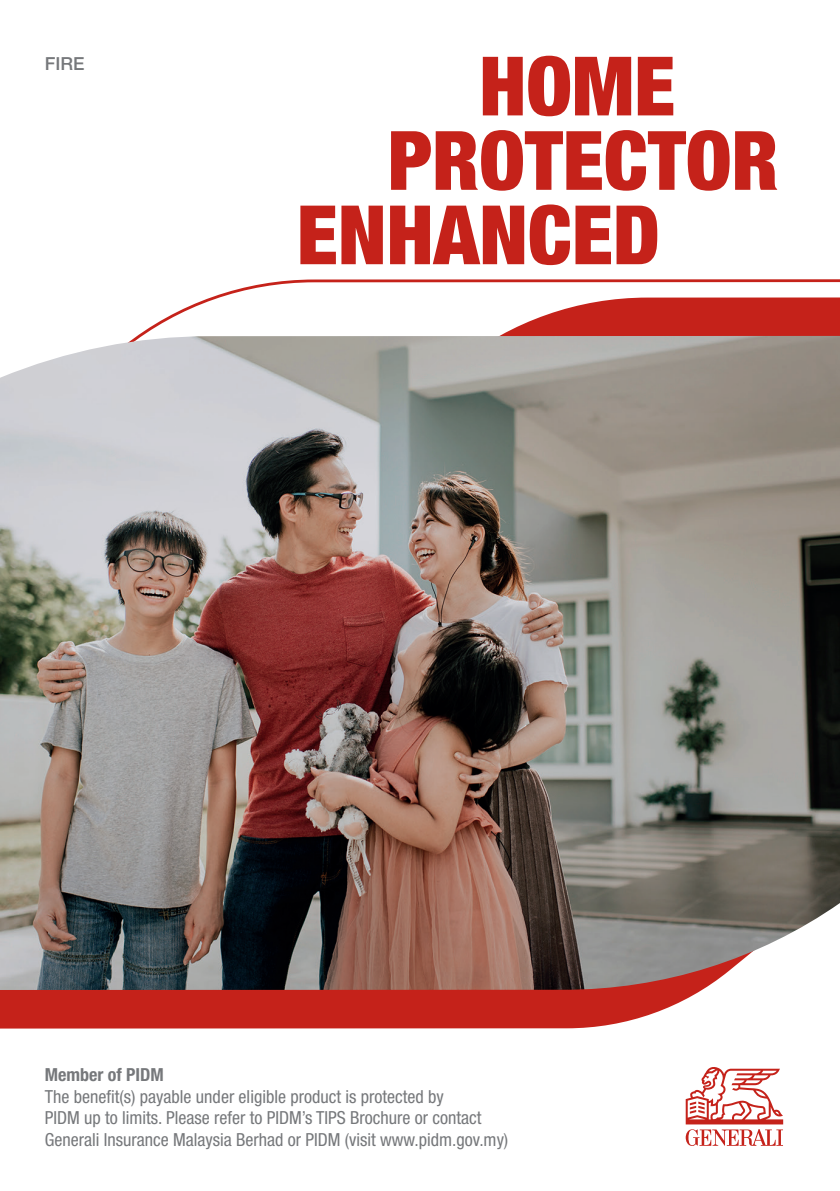
<style>
.page{position:relative;width:840px;height:1191px;background:#fff}
.page>*{position:absolute;margin:0;border:0;box-sizing:border-box;transform-origin:0 0}
.t1{font:900 condensed 82px "Helvetica Neue";color:#c5221a}
.t2{font:condensed 18px/21.6px "Helvetica Neue LT Std";color:#76787b}
.t3{font:700 condensed 18px "Helvetica Neue LT Std";color:#76787b}
.t4{font:500 18px "Helvetica Neue LT Std";color:#76787b}
</style>
<div class="page">
<svg style="left:685px;top:1067px;width:97px;height:79px"></svg>
<div style="left:0;top:990px;width:702px;height:38px;background:#c5221a"></div>
<svg style="left:137px;top:279px;width:702px;height:57px"></svg>
<img style="left:0;top:336px;width:839px;height:654px">
<p class="t4" style="left:45px;top:53px;width:41px">FIRE</p>
<h1 class="t1" style="left:479px;top:19px;width:197px">HOME</h1>
<h1 class="t1" style="left:388px;top:93px;width:392px">PROTECTOR</h1>
<h1 class="t1" style="left:296px;top:167px;width:364px">ENHANCED</h1>
<p class="t3" style="left:45px;top:1063px;width:120px">Member of PIDM</p>
<p class="t2" style="left:45px;top:1085px;width:465px">The benefit(s) payable under eligible product is protected by<br>PIDM up to limits. Please refer to PIDM’s TIPS Brochure or contact<br>Generali Insurance Malaysia Berhad or PIDM (visit www.pidm.gov.my)</p>
</div>
